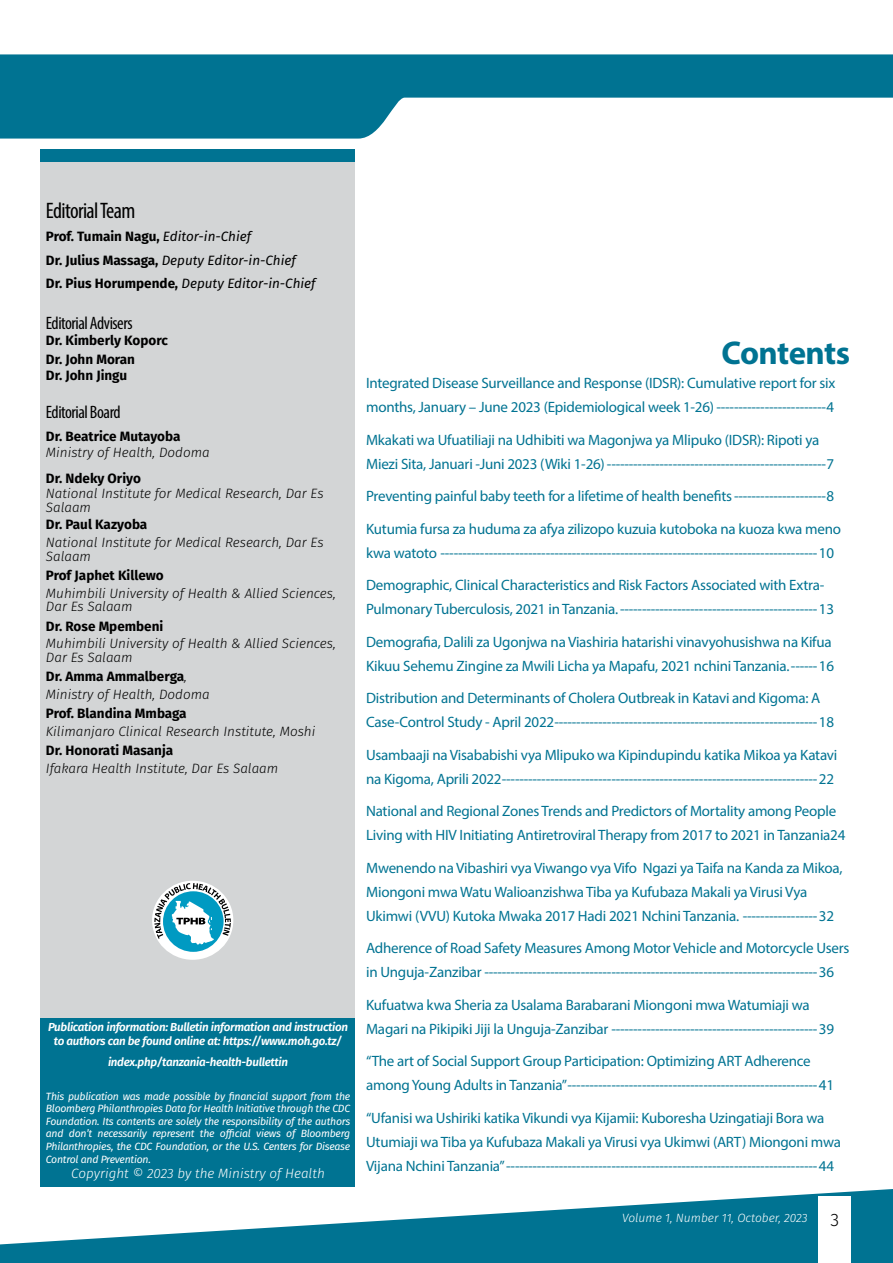
<style>
.page{position:relative;width:893px;height:1263px;background:#fff}
.page>*{position:absolute;margin:0;border:0;box-sizing:border-box;transform-origin:0 0}
.t1{font:700 33px "Myriad Pro";letter-spacing:-.02em;color:#007392}
.t2{font:condensed 22.5px "Myriad Pro";letter-spacing:-.025em;color:#000}
.t3{font:condensed 18px "Myriad Pro";letter-spacing:-.025em;color:#000}
.t4{font:300 18px "Fira Sans";color:#000}
.t5{font:15px/24px "Myriad Pro";letter-spacing:-.015em;color:#007392}
.t6{font:italic 300 13.5px/13.5px "Fira Sans";color:#000}
.t7{font:700 13.5px/18.3px "Fira Sans";color:#000}
.t8{font:italic 13.5px/23.7px "Fira Sans";color:#000}
.t9{font:italic 300 13.5px "Fira Sans";color:#fff}
.t10{font:italic 300 12px "Fira Sans";color:#fff}
.t11{font:italic 600 11.55px/14px "Fira Sans";letter-spacing:-.025em;color:#fff;text-align:center}
.t12{font:italic 10.5px/12.6px "Fira Sans";letter-spacing:-.025em;color:#fff;text-align:justify}
.s1{font-weight:700;font-style:normal}
</style>
<div class="page">
<svg style="left:0;top:1189px;width:893px;height:74px;fill:#007392"></svg>
<div style="left:818px;top:1196px;width:33px;height:67px;background:#fff"></div>
<svg style="left:0;top:54px;width:893px;height:85px;fill:#007392"></svg>
<div style="left:40px;top:150px;width:314px;height:1036px;background:#d3d5d6"></div>
<div style="left:40px;top:1018px;width:314px;height:168px;background:#007392"></div>
<div style="left:40px;top:149px;width:314px;height:13px;background:#007392"></div>
<div style="left:152px;top:881px;width:81px;height:79px;background:#fff;border-radius:50%"></div>
<div style="left:163px;top:891px;width:61px;height:61px;background:#009ac2;border-radius:50%"></div>
<svg style="left:154px;top:883px;width:77px;height:62px"></svg>
<h2 class="t2" style="left:46px;top:197px;width:91px">Editorial Team</h2>
<p class="t8" style="left:46px;top:224px;width:271px"><span class="s1">Prof. Tumain Nagu,</span> Editor-in-Chief<br><span class="s1">Dr. Julius Massaga,</span> Deputy Editor-in-Chief<br><span class="s1">Dr. Pius Horumpende,</span> Deputy Editor-in-Chief</p>
<p class="t3" style="left:46px;top:312px;width:88px">Editorial Advisers</p>
<p class="t7" style="left:46px;top:330px;width:123px">Dr. Kimberly Koporc<br>Dr. John Moran</p>
<p class="t7" style="left:46px;top:365px;width:83px">Dr. John Jingu</p>
<p class="t3" style="left:46px;top:402px;width:76px">Editorial Board</p>
<p class="t7" style="left:46px;top:426px;width:136px">Dr. Beatrice Mutayoba</p>
<p class="t6" style="left:46px;top:445px;width:165px">Ministry of Health, Dodoma</p>
<p class="t7" style="left:46px;top:468px;width:97px">Dr. Ndeky Oriyo</p>
<p class="t6" style="left:46px;top:487px;width:279px">National Institute for Medical Research, Dar Es<br>Salaam</p>
<p class="t7" style="left:46px;top:515px;width:103px">Dr. Paul Kazyoba</p>
<p class="t6" style="left:46px;top:536px;width:279px">National Institute for Medical Research, Dar Es<br>Salaam</p>
<p class="t7" style="left:46px;top:565px;width:119px">Prof Japhet Killewo</p>
<p class="t6" style="left:46px;top:586px;width:291px">Muhimbili University of Health &amp; Allied Sciences,<br>Dar Es Salaam</p>
<p class="t7" style="left:46px;top:616px;width:119px">Dr. Rose Mpembeni</p>
<p class="t6" style="left:46px;top:637px;width:291px">Muhimbili University of Health &amp; Allied Sciences,<br>Dar Es Salaam</p>
<p class="t6" style="left:46px;top:667px;width:165px;line-height:17.7px"><span class="s1">Dr. Amma Ammalberga</span>,<br>Ministry of Health, Dodoma</p>
<p class="t7" style="left:46px;top:703px;width:142px">Prof. Blandina Mmbaga</p>
<p class="t6" style="left:46px;top:724px;width:271px">Kilimanjaro Clinical Research Institute, Moshi</p>
<p class="t7" style="left:46px;top:740px;width:129px">Dr. Honorati Masanja</p>
<p class="t6" style="left:46px;top:761px;width:234px">Ifakara Health Institute, Dar Es Salaam</p>
<p class="t11" style="left:48px;top:1019px;width:302px">Publication information: Bulletin information and instruction to authors can be found online at: https://www.moh.go.tz/</p>
<p class="t11" style="left:108px;top:1055px;width:182px">index.php/tanzania-health-bullettin</p>
<p class="t12" style="left:46px;top:1089px;width:306px">This publication was made possible by financial support from the Bloomberg Philanthropies Data for Health Initiative through the CDC Foundation. Its contents are solely the responsibility of the authors and don’t necessarily represent the official views of Bloomberg Philanthropies, the CDC Foundation, or the U.S. Centers for Disease Control and Prevention.</p>
<p class="t9" style="left:71px;top:1164px;width:255px">Copyright © 2023 by the Ministry of Health</p>
<h1 class="t1" style="left:721px;top:331px;width:130px">Contents</h1>
<p class="t5" style="left:366px;top:371px;width:471px">Integrated Disease Surveillance and Response (IDSR): Cumulative report for six months, January – June 2023 (Epidemiological week 1-26) -------------------------4</p>
<p class="t5" style="left:366px;top:427px;width:470px">Mkakati wa Ufuatiliaji na Udhibiti wa Magonjwa ya Mlipuko (IDSR): Ripoti ya<br>Miezi Sita, Januari -Juni 2023 (Wiki 1-26) --------------------------------------------------7</p>
<p class="t5" style="left:366px;top:480px;width:477px;line-height:32.5px">Preventing painful baby teeth for a lifetime of health benefits---------------------8<br>Kutumia fursa za huduma za afya zilizopo kuzuia kutoboka na kuoza kwa meno</p>
<p class="t5" style="left:366px;top:536px;width:469px;line-height:32.5px">kwa watoto --------------------------------------------------------------------------------------10<br>Demographic, Clinical Characteristics and Risk Factors Associated with Extra-</p>
<p class="t5" style="left:366px;top:593px;width:469px;line-height:32.5px">Pulmonary Tuberculosis, 2021 in Tanzania.---------------------------------------------13<br>Demografia, Dalili za Ugonjwa na Viashiria hatarishi vinavyohusishwa na Kifua</p>
<p class="t5" style="left:366px;top:649px;width:469px;line-height:32.5px">Kikuu Sehemu Zingine za Mwili Licha ya Mapafu, 2021 nchini Tanzania.------16<br>Distribution and Determinants of Cholera Outbreak in Katavi and Kigoma: A</p>
<p class="t5" style="left:366px;top:706px;width:473px;line-height:32.5px">Case-Control Study - April 2022------------------------------------------------------------18<br>Usambaaji na Visababishi vya Mlipuko wa Kipindupindu katika Mikoa ya Katavi</p>
<p class="t5" style="left:366px;top:762px;width:472px;line-height:32.5px">na Kigoma, Aprili 2022------------------------------------------------------------------------22<br>National and Regional Zones Trends and Predictors of Mortality among People</p>
<p class="t5" style="left:366px;top:819px;width:481px;line-height:32.5px">Living with HIV Initiating Antiretroviral Therapy from 2017 to 2021 in Tanzania24<br>Mwenendo na Vibashiri vya Viwango vya Vifo Ngazi ya Taifa na Kanda za Mikoa,</p>
<p class="t5" style="left:366px;top:879px;width:469px">Miongoni mwa Watu Walioanzishwa Tiba ya Kufubaza Makali ya Virusi Vya<br>Ukimwi (VVU) Kutoka Mwaka 2017 Hadi 2021 Nchini Tanzania. -----------------32</p>
<p class="t5" style="left:366px;top:936px;width:485px">Adherence of Road Safety Measures Among Motor Vehicle and Motorcycle Users in Unguja-Zanzibar ----------------------------------------------------------------------------36</p>
<p class="t5" style="left:366px;top:992px;width:469px">Kufuatwa kwa Sheria za Usalama Barabarani Miongoni mwa Watumiaji wa<br>Magari na Pikipiki Jiji la Unguja-Zanzibar -----------------------------------------------39</p>
<p class="t5" style="left:366px;top:1049px;width:469px">“The art of Social Support Group Participation: Optimizing ART Adherence among Young Adults in Tanzania”---------------------------------------------------------41</p>
<p class="t5" style="left:366px;top:1105px;width:476px">“Ufanisi wa Ushiriki katika Vikundi vya Kijamii: Kuboresha Uzingatiaji Bora wa<br>Utumiaji wa Tiba ya Kufubaza Makali ya Virusi vya Ukimwi (ART) Miongoni mwa<br>Vijana Nchini Tanzania”-----------------------------------------------------------------------44</p>
<p class="t10" style="left:622px;top:1209px;width:187px">Volume 1, Number 11, October, 2023</p>
<p class="t4" style="left:830px;top:1206px;width:10px">3</p>
</div>
